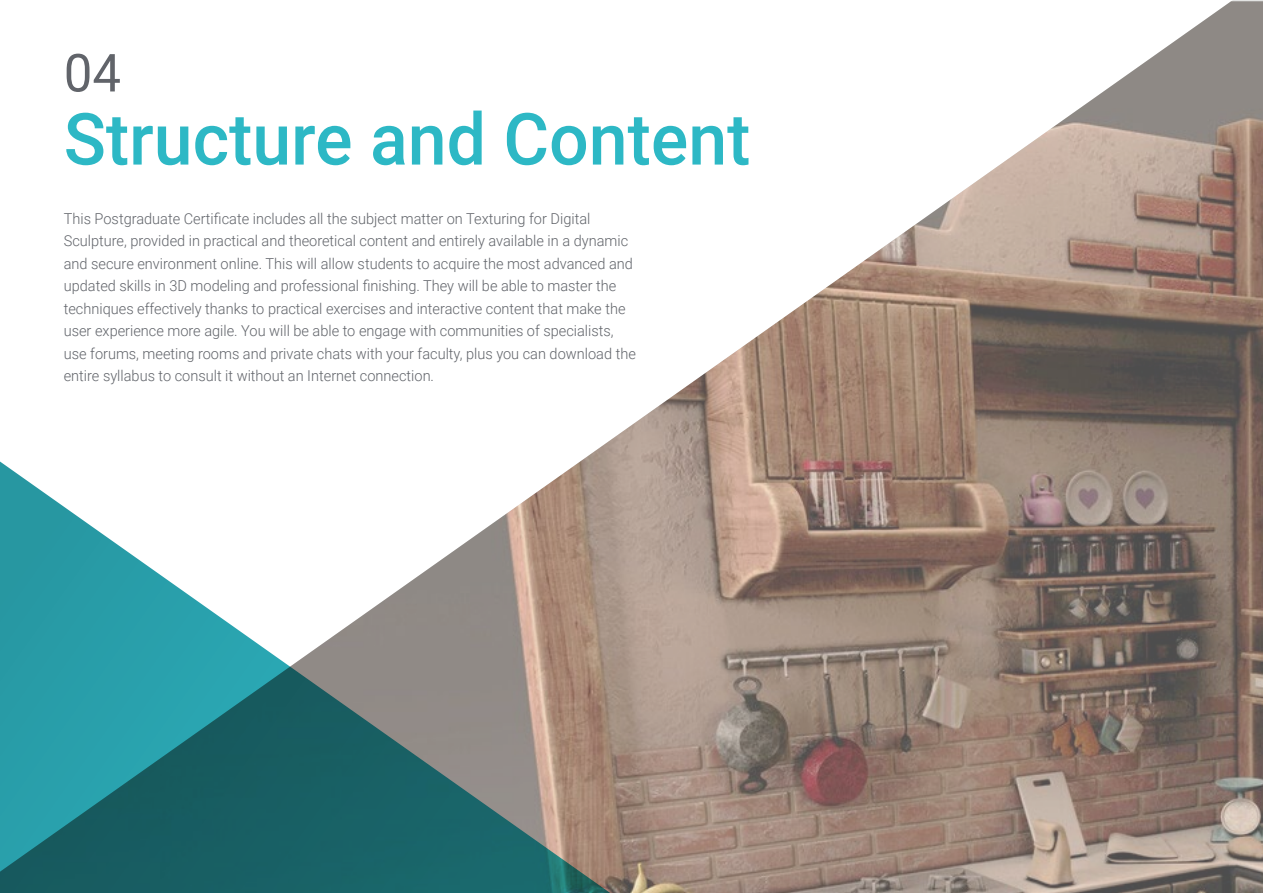
<style>
.page{position:relative;width:1263px;height:893px;background:#fff}
.page>*{position:absolute;margin:0;border:0;box-sizing:border-box;transform-origin:0 0}
.t1{font:500 72px "Roboto";color:#2db8c5}
.t2{font:52.5px "Roboto";color:#61646a}
.t3{font:300 15px/22.5px "Roboto";color:#61646a}
</style>
<div class="page">
<img style="left:602px;top:1px;width:661px;height:892px">
<svg style="left:0;top:446px;width:640px;height:447px"></svg>
<h2 class="t2" style="left:64px;top:36px;width:59px">04</h2>
<h1 class="t1" style="left:64px;top:89px;width:688px">Structure and Content</h1>
<p class="t3" style="left:64px;top:207px;width:574px">This Postgraduate Certificate includes all the subject matter on Texturing for Digital Sculpture, provided in practical and theoretical content and entirely available in a dynamic and secure environment online. This will allow students to acquire the most advanced and updated skills in 3D modeling and professional finishing. They will be able to master the techniques effectively thanks to practical exercises and interactive content that make the user experience more agile. You will be able to engage with communities of specialists, use forums, meeting rooms and private chats with your faculty, plus you can download the entire syllabus to consult it without an Internet connection.</p>
</div>
